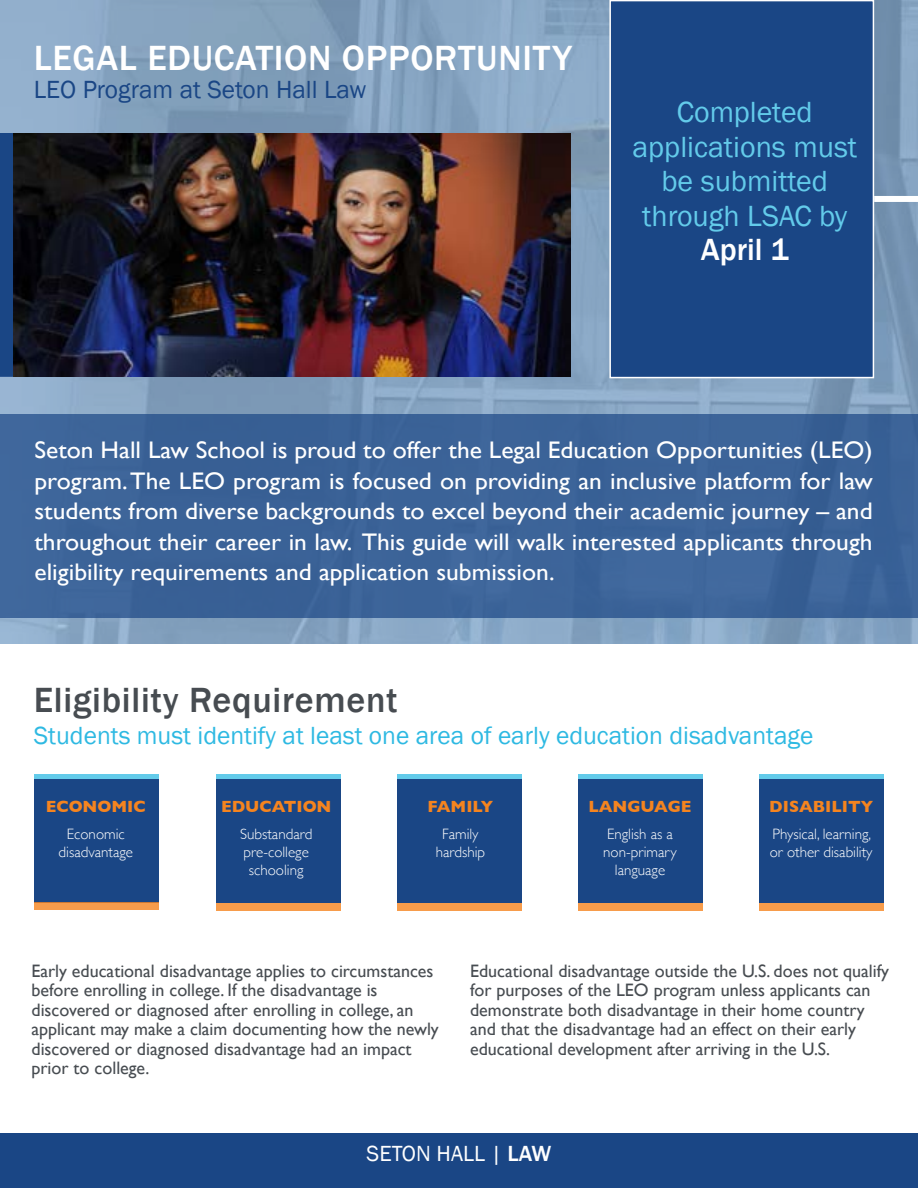
<style>
.page{position:relative;width:918px;height:1188px;background:#fff}
.page>*{position:absolute;margin:0;border:0;box-sizing:border-box;transform-origin:0 0}
.t1{font:500 36px "Franklin Gothic";letter-spacing:.02em;color:#fff}
.t2{font:500 36px "Franklin Gothic";letter-spacing:.02em;color:#474c51}
.t3{font:500 31.5px "Franklin Gothic";color:#fff}
.t4{font:30px/34.5px "Franklin Gothic";color:#63cbea;text-align:center}
.t5{font:25.5px "Franklin Gothic";color:#2eb9e2}
.t6{font:25.5px "Franklin Gothic";color:#1a4685}
.t7{font:24px/30.6px "Gill Sans";color:#fff;text-align:justify;scale:1.06 1}
.t8{font:22.5px "Franklin Gothic";color:#fff}
.t9{font:18px/19.5px "Gill Sans";color:#474c51}
.t10{font:700 16.5px "Gill Sans";color:#f5841f}
.t11{font:300 15px/18px "Gill Sans";color:#fff;text-align:center}
.s1{font-weight:500}
</style>
<div class="page">
<div style="left:0;top:1133px;width:918px;height:55px;background:#1a4685"></div>
<img style="left:0;top:0;width:918px;height:644px">
<div style="left:34px;top:778px;width:125px;height:125px;background:#1a4685"></div>
<div style="left:216px;top:778px;width:125px;height:125px;background:#1a4685"></div>
<div style="left:397px;top:778px;width:125px;height:125px;background:#1a4685"></div>
<div style="left:759px;top:778px;width:125px;height:125px;background:#1a4685"></div>
<div style="left:578px;top:778px;width:125px;height:125px;background:#1a4685"></div>
<div style="left:0;top:415px;width:918px;height:203px;background:#3b6398"></div>
<div style="left:610px;top:1px;width:263px;height:377px;background:#1a4685"></div>
<div style="left:609px;top:0;width:265px;height:378px;border:2px solid #fff"></div>
<div style="left:874px;top:196px;width:44px;height:6px;background:#fff"></div>
<div style="left:34px;top:903px;width:125px;height:7px;background:#f79c4b"></div>
<hr style="left:34px;top:774px;width:125px;height:4px;background:#63cbea">
<div style="left:216px;top:904px;width:125px;height:7px;background:#f79c4b"></div>
<hr style="left:216px;top:775px;width:125px;height:4px;background:#63cbea">
<div style="left:397px;top:904px;width:124px;height:7px;background:#f79c4b"></div>
<hr style="left:397px;top:775px;width:124px;height:4px;background:#63cbea">
<div style="left:578px;top:904px;width:125px;height:7px;background:#f79c4b"></div>
<hr style="left:578px;top:775px;width:125px;height:4px;background:#63cbea">
<div style="left:759px;top:904px;width:125px;height:7px;background:#f79c4b"></div>
<hr style="left:759px;top:775px;width:125px;height:4px;background:#63cbea">
<svg style="left:0;top:133px;width:14px;height:244px;background:#19427d"></svg>
<img style="left:14px;top:133px;width:557px;height:244px">
<h1 class="t1" style="left:34px;top:36px;width:540px">LEGAL EDUCATION OPPORTUNITY</h1>
<h3 class="t6" style="left:34px;top:73px;width:334px">LEO Program at Seton Hall Law</h3>
<h3 class="t4" style="left:632px;top:96px;width:226px">Completed applications must be submitted through LSAC by</h3>
<h2 class="t3" style="left:701px;top:230px;width:90px">April 1</h2>
<p class="t7" style="left:34px;top:434px;width:792px">Seton Hall Law School is proud to offer the Legal Education Opportunities (LEO) program. The LEO program is focused on providing an inclusive platform for law students from diverse backgrounds to excel beyond their academic journey – and throughout their career in law. This guide will walk interested applicants through eligibility requirements and application submission.</p>
<h1 class="t2" style="left:34px;top:677px;width:366px">Eligibility Requirement</h1>
<h3 class="t5" style="left:34px;top:719px;width:781px">Students must identify at least one area of early education disadvantage</h3>
<p class="t10" style="left:46px;top:793px;width:101px">ECONOMIC</p>
<p class="t11" style="left:59px;top:824px;width:76px">Economic disadvantage</p>
<p class="t10" style="left:221px;top:793px;width:112px">EDUCATION</p>
<p class="t11" style="left:240px;top:824px;width:74px">Substandard pre-college schooling</p>
<p class="t10" style="left:428px;top:793px;width:67px">FAMILY</p>
<p class="t11" style="left:436px;top:824px;width:51px">Family hardship</p>
<p class="t10" style="left:589px;top:793px;width:104px">LANGUAGE</p>
<p class="t11" style="left:603px;top:824px;width:75px">English as a non-primary language</p>
<p class="t10" style="left:769px;top:793px;width:105px">DISABILITY</p>
<p class="t11" style="left:770px;top:824px;width:104px;text-align:left">Physical, learning, or other disability</p>
<p class="t9" style="left:32px;top:961px;width:409px">Early educational disadvantage applies to circumstances before enrolling in college. If the disadvantage is discovered or diagnosed after enrolling in college, an applicant may make a claim documenting how the newly discovered or diagnosed disadvantage had an impact prior to college.</p>
<p class="t9" style="left:470px;top:961px;width:421px">Educational disadvantage outside the U.S. does not qualify for purposes of the LEO program unless applicants can demonstrate both disadvantage in their home country and that the disadvantage had an effect on their early educational development after arriving in the U.S.</p>
<p class="t8" style="left:367px;top:1140px;width:186px">SETON HALL | <span class="s1">LAW</span></p>
</div>
